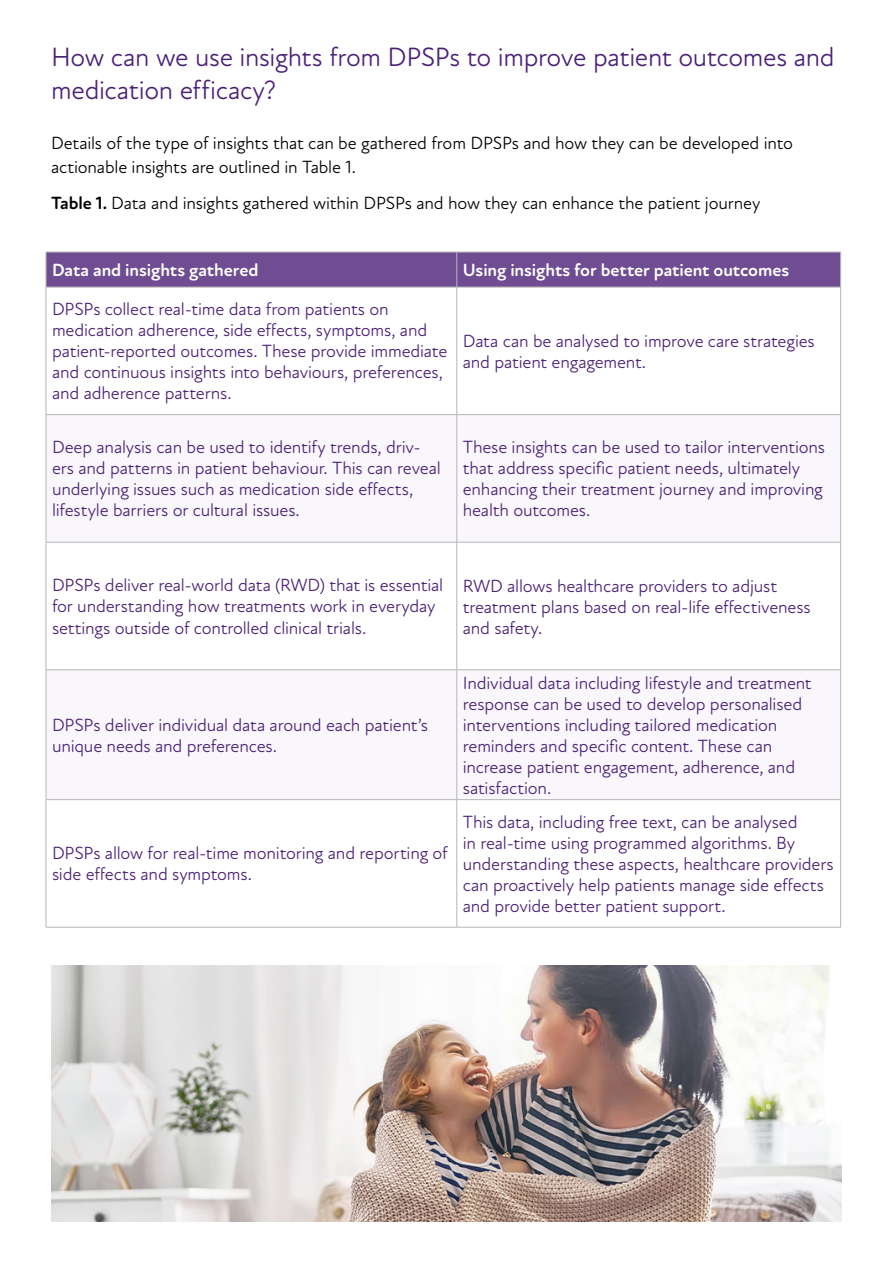
<style>
.page{position:relative;width:893px;height:1263px;background:#fff}
.page>*{position:absolute;margin:0;border:0;box-sizing:border-box;transform-origin:0 0}
.t1{font:27px/33px "Atten Round New";letter-spacing:-.01em;color:#4b2177}
.t2{font:18px/21px "Atten Round New";letter-spacing:-.01em;color:#4b2177}
.t3{font:18px/24px "Atten Round New";letter-spacing:-.01em;color:#000}
.t4{font:700 18px "Atten Round New";letter-spacing:-.005em;color:#fff}
.s1{font-weight:700}
</style>
<div class="page">
<div style="left:47px;top:253px;width:793px;height:34px;background:#704d92"></div>
<svg style="left:47px;top:415px;width:793px;height:384px"></svg>
<hr style="left:46px;top:252px;width:411px;height:1px;background:#b6b6b5">
<hr style="left:46px;top:252px;width:1px;height:35px;background:#b6b6b5">
<hr style="left:457px;top:252px;width:384px;height:1px;background:#b6b6b5">
<hr style="left:457px;top:252px;width:1px;height:35px;background:#b6b6b5">
<hr style="left:840px;top:252px;width:1px;height:35px;background:#b6b6b5">
<hr style="left:46px;top:287px;width:411px;height:1px;background:#b6b6b5">
<hr style="left:46px;top:287px;width:1px;height:127px;background:#b6b6b5">
<hr style="left:457px;top:287px;width:384px;height:1px;background:#b6b6b5">
<hr style="left:457px;top:287px;width:1px;height:127px;background:#b6b6b5">
<hr style="left:840px;top:287px;width:1px;height:127px;background:#b6b6b5">
<hr style="left:46px;top:414px;width:411px;height:1px;background:#b6b6b5">
<hr style="left:46px;top:415px;width:1px;height:127px;background:#b6b6b5">
<hr style="left:457px;top:414px;width:384px;height:1px;background:#b6b6b5">
<hr style="left:457px;top:415px;width:1px;height:127px;background:#b6b6b5">
<hr style="left:840px;top:415px;width:1px;height:127px;background:#b6b6b5">
<hr style="left:46px;top:542px;width:411px;height:1px;background:#b6b6b5">
<hr style="left:46px;top:542px;width:1px;height:128px;background:#b6b6b5">
<hr style="left:457px;top:542px;width:384px;height:1px;background:#b6b6b5">
<hr style="left:457px;top:542px;width:1px;height:128px;background:#b6b6b5">
<hr style="left:840px;top:542px;width:1px;height:128px;background:#b6b6b5">
<hr style="left:46px;top:669px;width:411px;height:1px;background:#b6b6b5">
<hr style="left:46px;top:670px;width:1px;height:129px;background:#b6b6b5">
<hr style="left:457px;top:669px;width:384px;height:1px;background:#b6b6b5">
<hr style="left:457px;top:670px;width:1px;height:129px;background:#b6b6b5">
<hr style="left:840px;top:670px;width:1px;height:129px;background:#b6b6b5">
<hr style="left:46px;top:799px;width:411px;height:1px;background:#b6b6b5">
<hr style="left:46px;top:800px;width:1px;height:127px;background:#b6b6b5">
<hr style="left:457px;top:799px;width:384px;height:1px;background:#b6b6b5">
<hr style="left:457px;top:800px;width:1px;height:127px;background:#b6b6b5">
<hr style="left:840px;top:800px;width:1px;height:127px;background:#b6b6b5">
<hr style="left:46px;top:927px;width:411px;height:1px;background:#b6b6b5">
<hr style="left:457px;top:927px;width:384px;height:1px;background:#b6b6b5">
<img style="left:51px;top:965px;width:791px;height:257px">
<h1 class="t1" style="left:51px;top:41px;width:785px">How can we use insights from DPSPs to improve patient outcomes and medication efficacy?</h1>
<p class="t3" style="left:51px;top:131px;width:744px">Details of the type of insights that can be gathered from DPSPs and how they can be developed into actionable insights are outlined in Table 1.</p>
<p class="t3" style="left:51px;top:192px;width:711px"><span class="s1">Table 1.</span> Data and insights gathered within DPSPs and how they can enhance the patient journey</p>
<p class="t4" style="left:52px;top:259px;width:208px">Data and insights gathered</p>
<p class="t4" style="left:463px;top:259px;width:328px">Using insights for better patient outcomes</p>
<p class="t2" style="left:52px;top:299px;width:397px">DPSPs collect real-time data from patients on medication adherence, side effects, symptoms, and patient-reported outcomes. These provide immediate and continuous insights into behaviours, preferences, and adherence patterns.</p>
<p class="t2" style="left:463px;top:330px;width:354px">Data can be analysed to improve care strategies and patient engagement.</p>
<p class="t2" style="left:52px;top:437px;width:390px">Deep analysis can be used to identify trends, driv&shy;ers and patterns in patient behaviour. This can reveal underlying issues such as medication side effects, lifestyle barriers or cultural issues.</p>
<p class="t2" style="left:463px;top:437px;width:364px">These insights can be used to tailor interventions that address specific patient needs, ultimately enhancing their treatment journey and improving health outcomes.</p>
<p class="t2" style="left:52px;top:575px;width:393px">DPSPs deliver real-world data (RWD) that is essential for understanding how treatments work in everyday settings outside of controlled clinical trials.</p>
<p class="t2" style="left:463px;top:575px;width:349px">RWD allows healthcare providers to adjust treatment plans based on real-life effectiveness and safety.</p>
<p class="t2" style="left:52px;top:714px;width:378px">DPSPs deliver individual data around each patient’s unique needs and preferences.</p>
<p class="t2" style="left:52px;top:843px;width:397px">DPSPs allow for real-time monitoring and reporting of side effects and symptoms.</p>
<p class="t2" style="left:463px;top:672px;width:350px">Individual data including lifestyle and treatment response can be used to develop personalised interventions including tailored medication reminders and specific content. These can increase patient engagement, adherence, and satisfaction.</p>
<p class="t2" style="left:463px;top:812px;width:372px">This data, including free text, can be analysed<br>in real-time using programmed algorithms. By understanding these aspects, healthcare providers can proactively help patients manage side effects and provide better patient support.</p>
</div>
